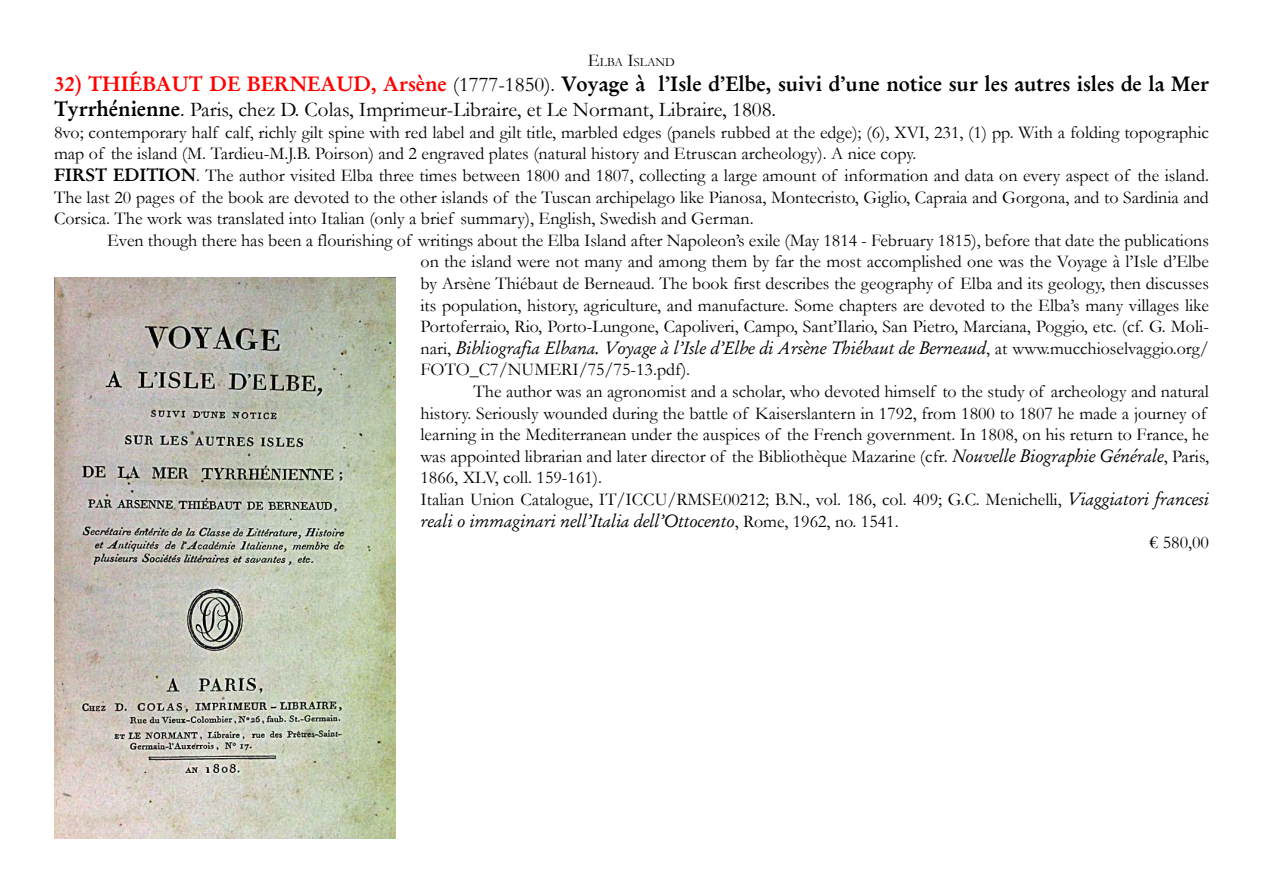
<style>
.page{position:relative;width:1263px;height:893px;background:#fff}
.page>*{position:absolute;margin:0;border:0;box-sizing:border-box;transform-origin:0 0}
.t1{font:21px "Garamond Halbfett";color:#000}
.t2{font:21px "Garamond";color:#000}
.t3{font:18px/21.6px "Garamond";color:#000}
.t4{font:18px "Garamond Kursiv";color:#000}
.t5{font:12.6px "Garamond";color:#000}
.s1{font-size:18px}
.s2{color:#f00}
.s3{font-family:"Garamond"}
.s4{font-family:"Garamond Halbfett"}
.s5{font-family:"Garamond Kursiv"}
</style>
<div class="page">
<img style="left:54px;top:278px;width:341px;height:561px">
<p class="t5" style="left:588px;top:54px;width:89px"><span class="s1">E</span>LBA <span class="s1">I</span>SLAND</p>
<p class="t1" style="left:54px;top:71px;width:1156px"><span class="s2">32) THIÉBAUT DE BERNEAUD, Arsène</span> <span class="s3">(1777-1850).</span> Voyage à l’Isle d’Elbe, suivi d’une notice sur les autres isles de la Mer</p>
<p class="t2" style="left:54px;top:97px;width:724px"><span class="s4">Tyrrhénienne</span>. Paris, chez D. Colas, Imprimeur-Libraire, et Le Normant, Libraire, 1808.</p>
<p class="t3" style="left:54px;top:121px;width:1156px">8vo; contemporary half calf, richly gilt spine with red label and gilt title, marbled edges (panels rubbed at the edge); (6), XVI, 231, (1) pp. With a folding topographic map of the island (M. Tardieu-M.J.B. Poirson) and 2 engraved plates (natural history and Etruscan archeology). A nice copy.<br><span class="s4">FIRST EDITION</span>. The author visited Elba three times between 1800 and 1807, collecting a large amount of information and data on every aspect of the island.<br>The last 20 pages of the book are devoted to the other islands of the Tuscan archipelago like Pianosa, Montecristo, Giglio, Capraia and Gorgona, and to Sardinia and Corsica. The work was translated into Italian (only a brief summary), English, Swedish and German.</p>
<p class="t3" style="left:420px;top:229px;width:790px;text-align:justify;text-indent:-313px">Even though there has been a flourishing of writings about the Elba Island after Napoleon’s exile (May 1814 - February 1815), before that date the publications on the island were not many and among them by far the most accomplished one was the Voyage à l’Isle d’Elbe by Arsène Thiébaut de Berneaud. The book first describes the geography of Elba and its geology, then discusses its population, history, agriculture, and manufacture. Some chapters are devoted to the Elba’s many villages like Portoferraio, Rio, Porto-Lungone, Capoliveri, Campo, Sant’Ilario, San Pietro, Marciana, Poggio, etc. (cf. G. Moli-</p>
<p class="t4" style="left:420px;top:337px;width:790px"><span class="s3">nari,</span> Bibliografia Elbana. Voyage à l’Isle d’Elbe di Arsène Thiébaut de Berneaud<span class="s3">, at www.mucchioselvaggio.org/</span></p>
<p class="t3" style="left:420px;top:359px;width:271px">FOTO_C7/NUMERI/75/75-13.pdf).</p>
<p class="t3" style="left:474px;top:380px;width:737px">The author was an agronomist and a scholar, who devoted himself to the study of archeology and natural</p>
<p class="t3" style="left:420px;top:402px;width:788px">history. Seriously wounded during the battle of Kaiserslantern in 1792, from 1800 to 1807 he made a journey of</p>
<p class="t3" style="left:420px;top:424px;width:790px">learning in the Mediterranean under the auspices of the French government. In 1808, on his return to France, he</p>
<p class="t3" style="left:420px;top:445px;width:790px">was appointed librarian and later director of the Bibliothèque Mazarine (cfr. <span class="s5">Nouvelle Biographie Générale</span>, Paris,</p>
<p class="t3" style="left:420px;top:467px;width:183px">1866, XLV, coll. 159-161).</p>
<p class="t3" style="left:420px;top:488px;width:790px">Italian Union Catalogue, IT/ICCU/RMSE00212; B.N., vol. 186, col. 409; G.C. Menichelli, <span class="s5">Viaggiatori francesi</span></p>
<p class="t4" style="left:420px;top:509px;width:480px">reali o immaginari nell’Italia dell’Ottocento<span class="s3">, Rome, 1962, no. 1541.</span></p>
<p class="t3" style="left:1150px;top:532px;width:61px">€ 580,00</p>
</div>
